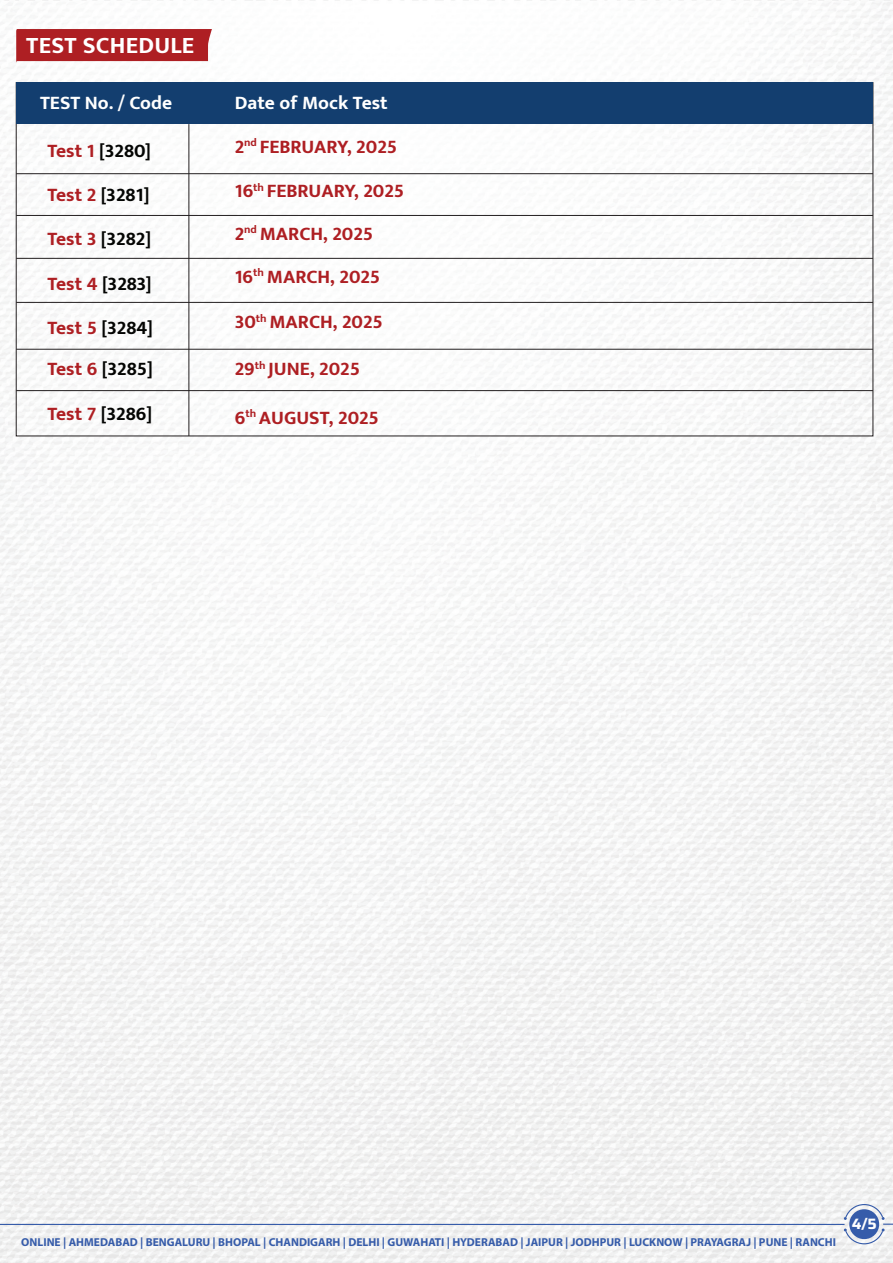
<style>
.page{position:relative;width:893px;height:1263px;background:#fff}
.page>*{position:absolute;margin:0;border:0;box-sizing:border-box;transform-origin:0 0}
.t1{font:700 24px "Mukta";letter-spacing:.01em;color:#fff}
.t2{font:700 19.5px "Mukta";color:#ae1f23}
.t3{font:700 19.5px "Mukta";color:#040503}
.t4{font:700 19.5px "Mukta";color:#fff}
.t5{font:700 15px "Saira";color:#fff}
.t6{font:700 11.55px "Myriad Pro";color:#365caa}
.s1{color:#ae1f23}
</style>
<div class="page">
<img style="left:0;top:0;width:893px;height:1263px">
<hr style="left:0;top:1224px;width:844px;height:1px;background:#365caa">
<svg style="left:844px;top:1203px;width:49px;height:42px"></svg>
<svg style="left:16px;top:29px;width:196px;height:34px"></svg>
<div style="left:16px;top:83px;width:857px;height:41px;background:#133e6f"></div>
<hr style="left:189px;top:124px;width:1px;height:312px;background:#231f20">
<hr style="left:16px;top:173px;width:857px;height:1px;background:#231f20">
<hr style="left:16px;top:215px;width:857px;height:1px;background:#231f20">
<hr style="left:16px;top:258px;width:857px;height:1px;background:#231f20">
<hr style="left:16px;top:302px;width:857px;height:1px;background:#231f20">
<hr style="left:16px;top:349px;width:857px;height:1px;background:#231f20">
<hr style="left:16px;top:390px;width:857px;height:1px;background:#231f20">
<h1 class="t1" style="left:26px;top:31px;width:170px">TEST SCHEDULE</h1>
<h2 class="t4" style="left:40px;top:91px;width:134px">TEST No. / Code</h2>
<h2 class="t4" style="left:235px;top:91px;width:155px">Date of Mock Test</h2>
<h2 class="t3" style="left:47px;top:139px;width:105px"><span class="s1">Test 1</span> [3280]</h2>
<h2 class="t3" style="left:47px;top:183px;width:104px"><span class="s1">Test 2</span> [3281]</h2>
<h2 class="t3" style="left:47px;top:227px;width:105px"><span class="s1">Test 3</span> [3282]</h2>
<h2 class="t3" style="left:47px;top:271px;width:106px"><span class="s1">Test 4</span> [3283]</h2>
<h2 class="t3" style="left:47px;top:316px;width:107px"><span class="s1">Test 5</span> [3284]</h2>
<h2 class="t2" style="left:235px;top:135px;width:164px">2<sup>nd</sup> FEBRUARY, 2025</h2>
<h2 class="t2" style="left:235px;top:179px;width:171px">16<sup>th</sup> FEBRUARY, 2025</h2>
<h2 class="t2" style="left:235px;top:222px;width:140px">2<sup>nd</sup> MARCH, 2025</h2>
<h2 class="t2" style="left:235px;top:265px;width:147px">16<sup>th</sup> MARCH, 2025</h2>
<h2 class="t2" style="left:235px;top:310px;width:150px">30<sup>th</sup> MARCH, 2025</h2>
<h2 class="t2" style="left:235px;top:357px;width:127px">29<sup>th</sup> JUNE, 2025</h2>
<h2 class="t3" style="left:47px;top:357px;width:107px"><span class="s1">Test 6</span> [3285]</h2>
<h2 class="t3" style="left:47px;top:402px;width:106px"><span class="s1">Test 7</span> [3286]</h2>
<h2 class="t2" style="left:235px;top:405px;width:146px">6<sup>th</sup> AUGUST, 2025</h2>
<p class="t6" style="left:21px;top:1235px;width:816px">ONLINE | AHMEDABAD | BENGALURU | BHOPAL | CHANDIGARH | DELHI | GUWAHATI | HYDERABAD | JAIPUR | JODHPUR | LUCKNOW | PRAYAGRAJ | PUNE | RANCHI</p>
<p class="t5" style="left:852px;top:1211px;width:27px">4/5</p>
</div>
